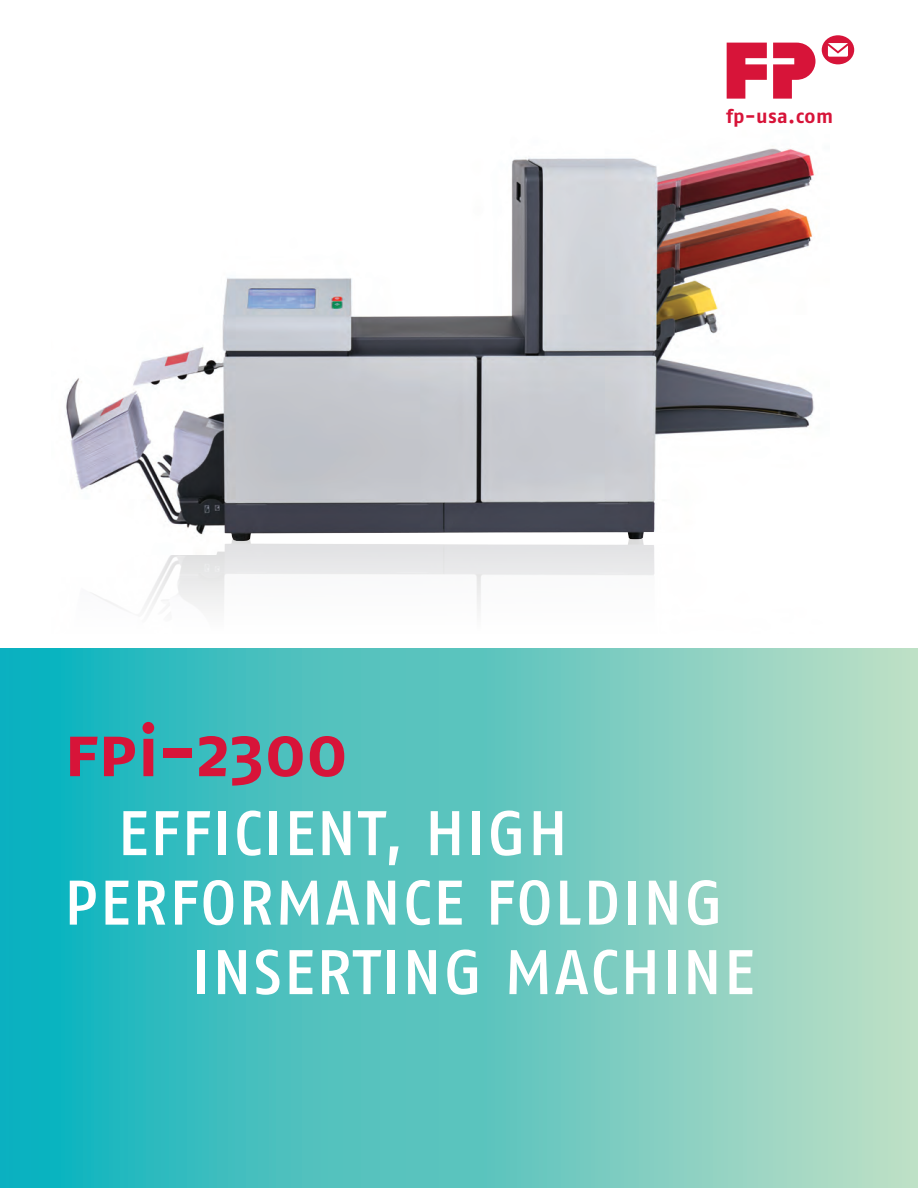
<style>
.page{position:relative;width:918px;height:1188px;background:#fff}
.page>*{position:absolute;margin:0;border:0;box-sizing:border-box;transform-origin:0 0}
.t1{font:700 70.5px "Fago Pro";color:#d71439}
.t2{font:500 62.85px "Fago Pro";letter-spacing:.03em;color:#fff}
.t3{font:700 19.5px "Fago Pro";color:#d71439}
</style>
<div class="page">
<img style="left:92px;top:554px;width:562px;height:57px">
<div style="left:0;top:648px;width:918px;height:540px;background:linear-gradient(to right,#0bb1bd,#badcc4)"></div>
<img style="left:66px;top:148px;width:749px;height:406px">
<svg style="left:727px;top:43px;width:40px;height:56px"></svg>
<svg style="left:773px;top:43px;width:42px;height:56px"></svg>
<svg style="left:822px;top:35px;width:32px;height:29px"></svg>
<p class="t1" style="left:64px;top:709px;width:286px">fpi-2300</p>
<p class="t3" style="left:726px;top:104px;width:108px">fp-usa.com</p>
<p class="t2" style="left:118px;top:795px;width:452px">EFFICIENT, HIGH</p>
<p class="t2" style="left:64px;top:865px;width:661px">PERFORMANCE FOLDING</p>
<p class="t2" style="left:192px;top:934px;width:556px">INSERTING MACHINE</p>
</div>
